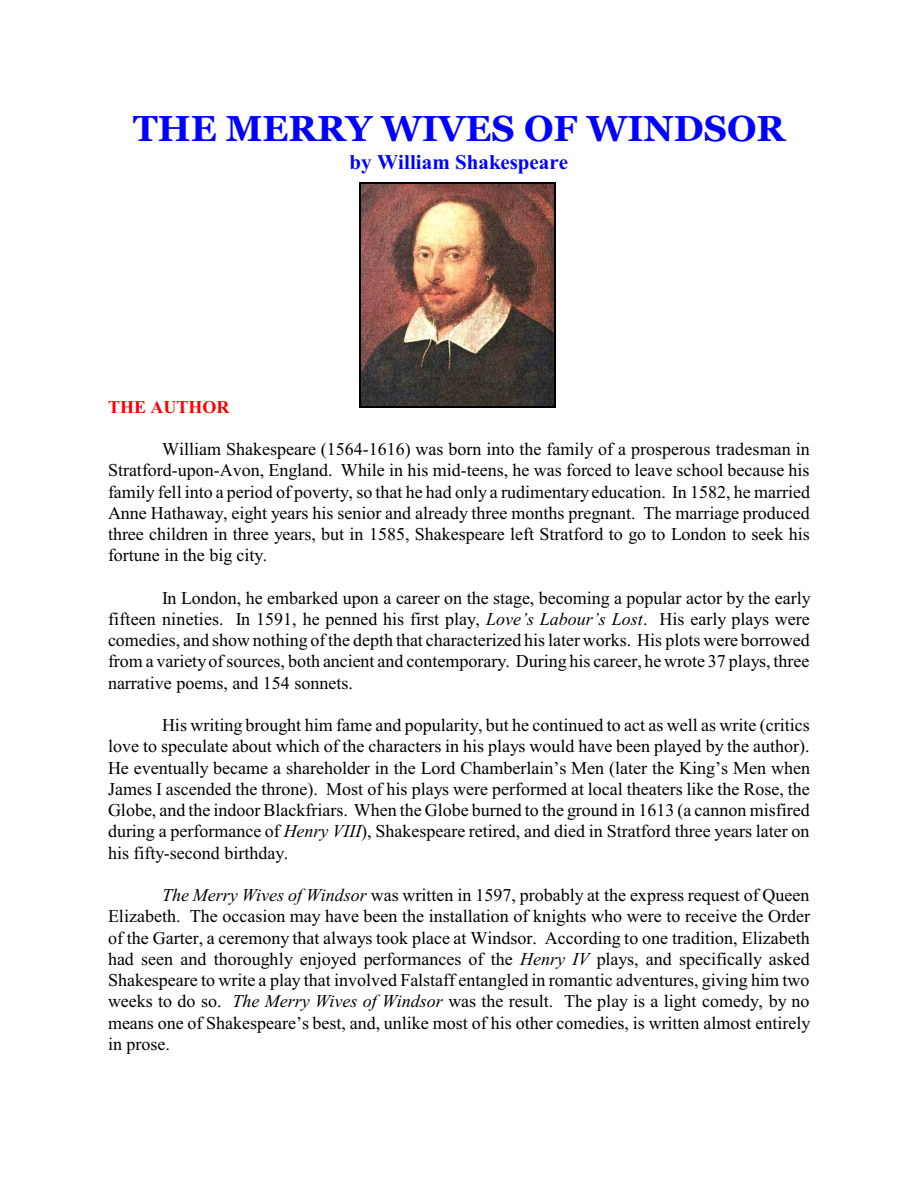
<style>
.page{position:relative;width:918px;height:1188px;background:#fff}
.page>*{position:absolute;margin:0;border:0;box-sizing:border-box;transform-origin:0 0}
.t1{font:700 36px "Georgia";color:#00f}
.t2{font:700 21px "Times New Roman";letter-spacing:.005em;color:#00f}
.t3{font:18px/21.3px "Times New Roman";color:#000;text-align:justify}
.t4{font:700 18px "Times New Roman";color:#f00}
.s1{font-style:italic}
</style>
<div class="page">
<img style="left:362px;top:183px;width:191px;height:223px">
<hr style="left:359px;top:182px;width:1px;height:226px;background:#000">
<hr style="left:554px;top:182px;width:2px;height:226px;background:#000">
<hr style="left:359px;top:182px;width:196px;height:1px;background:#000">
<hr style="left:359px;top:406px;width:196px;height:2px;background:#000">
<h1 class="t1" style="left:133px;top:114px;width:654px">THE MERRY WIVES OF WINDSOR</h1>
<p class="t2" style="left:350px;top:155px;width:220px">by William Shakespeare</p>
<p class="t4" style="left:108px;top:401px;width:123px">THE AUTHOR</p>
<p class="t3" style="left:108px;top:440px;width:704px;text-indent:54px">William Shakespeare (1564-1616) was born into the family of a prosperous tradesman in Stratford-upon-Avon, England. While in his mid-teens, he was forced to leave school because his family fell into a period of poverty, so that he had only a rudimentary education. In 1582, he married Anne Hathaway, eight years his senior and already three months pregnant. The marriage produced three children in three years, but in 1585, Shakespeare left Stratford to go to London to seek his fortune in the big city.</p>
<p class="t3" style="left:108px;top:589px;width:704px;text-indent:54px">In London, he embarked upon a career on the stage, becoming a popular actor by the early fifteen nineties. In 1591, he penned his first play, <span class="s1">Love’s Labour’s Lost</span>. His early plays were comedies, and show nothing of the depth that characterized his later works. His plots were borrowed from a variety of sources, both ancient and contemporary. During his career, he wrote 37 plays, three narrative poems, and 154 sonnets.</p>
<p class="t3" style="left:108px;top:716px;width:704px;text-indent:54px">His writing brought him fame and popularity, but he continued to act as well as write (critics love to speculate about which of the characters in his plays would have been played by the author).<br>He eventually became a shareholder in the Lord Chamberlain’s Men (later the King’s Men when James I ascended the throne). Most of his plays were performed at local theaters like the Rose, the Globe, and the indoor Blackfriars. When the Globe burned to the ground in 1613 (a cannon misfired during a performance of <span class="s1">Henry VIII</span>), Shakespeare retired, and died in Stratford three years later on his fifty-second birthday.</p>
<p class="t3" style="left:108px;top:886px;width:704px;text-indent:54px"><span class="s1">The Merry Wives of Windsor</span> was written in 1597, probably at the express request of Queen Elizabeth. The occasion may have been the installation of knights who were to receive the Order of the Garter, a ceremony that always took place at Windsor. According to one tradition, Elizabeth had seen and thoroughly enjoyed performances of the <span class="s1">Henry IV</span> plays, and specifically asked Shakespeare to write a play that involved Falstaff entangled in romantic adventures, giving him two weeks to do so. <span class="s1">The Merry Wives of Windsor</span> was the result. The play is a light comedy, by no means one of Shakespeare’s best, and, unlike most of his other comedies, is written almost entirely in prose.</p>
</div>
